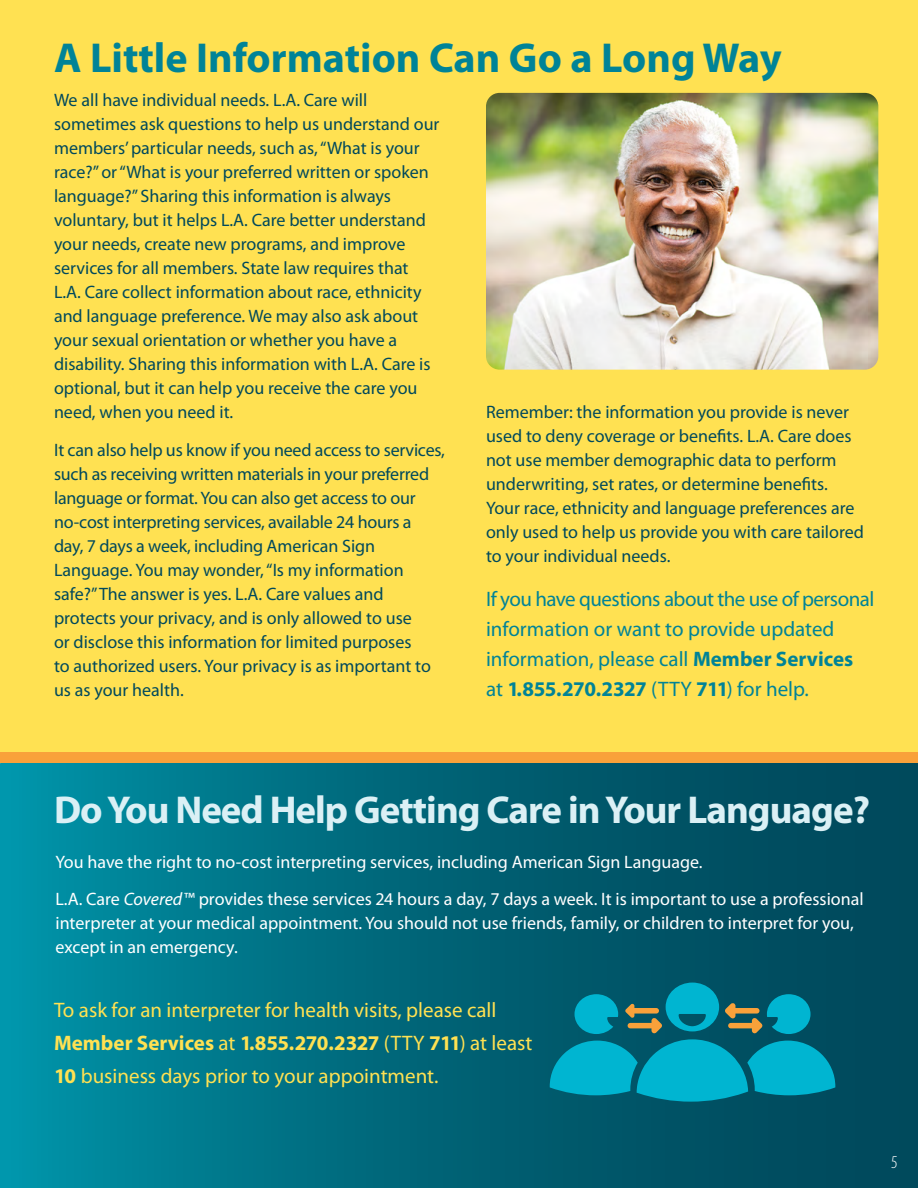
<style>
.page{position:relative;width:918px;height:1188px;background:#fff}
.page>*{position:absolute;margin:0;border:0;box-sizing:border-box;transform-origin:0 0}
.t1{font:700 42px "Myriad Pro";color:#008397}
.t2{font:700 39px "Myriad Pro";letter-spacing:-.025em;color:#dbf0f5}
.t3{font:21px/30px "Myriad Pro";letter-spacing:-.005em;color:#008397}
.t4{font:21px/33px "Myriad Pro";color:#ffe152}
.t5{font:18px/24px "Myriad Pro";color:#00495c}
.t6{font:18px/37.5px "Myriad Pro";color:#fff}
.t7{font:300 condensed 18px "Myriad Pro";color:#fff}
.s1{font-weight:700}
.s2{font-style:italic}
</style>
<div class="page">
<div style="left:0;top:744px;width:918px;height:444px;background:linear-gradient(to right,#008da1,#003f52)"></div>
<div style="left:0;top:0;width:918px;height:758px;background:#ffe152"></div>
<svg style="left:550px;top:983px;width:285px;height:119px"></svg>
<div style="left:0;top:752px;width:918px;height:11px;background:#f9a13a"></div>
<img style="left:486px;top:93px;width:392px;height:277px">
<h2 class="t1" style="left:54px;top:30px;width:729px">A Little Information Can Go a Long Way</h2>
<p class="t5" style="left:54px;top:88px;width:387px">We all have individual needs. L.A. Care will sometimes ask questions to help us understand our members’ particular needs, such as, “What is your race?” or “What is your preferred written or spoken language?” Sharing this information is always voluntary, but it helps L.A. Care better understand your needs, create new programs, and improve services for all members. State law requires that L.A. Care collect information about race, ethnicity and language preference. We may also ask about your sexual orientation or whether you have a disability. Sharing this information with L.A. Care is optional, but it can help you receive the care you need, when you need it.</p>
<p class="t5" style="left:54px;top:437px;width:392px">It can also help us know if you need access to services, such as receiving written materials in your preferred language or format. You can also get access to our no-cost interpreting services, available 24 hours a day, 7 days a week, including American Sign Language. You may wonder, “Is my information safe?” The answer is yes. L.A. Care values and protects your privacy, and is only allowed to use<br>or disclose this information for limited purposes<br>to authorized users. Your privacy is as important to us as your health.</p>
<p class="t5" style="left:486px;top:400px;width:379px">Remember: the information you provide is never used to deny coverage or benefits. L.A. Care does not use member demographic data to perform underwriting, set rates, or determine benefits.<br>Your race, ethnicity and language preferences are only used to help us provide you with care tailored to your individual needs.</p>
<p class="t3" style="left:486px;top:584px;width:390px">If you have questions about the use of personal information or want to provide updated information, please call <span class="s1">Member Services </span>at <span class="s1">1.855.270.2327</span> (TTY <span class="s1">711</span>) for help.</p>
<h2 class="t2" style="left:54px;top:785px;width:818px">Do You Need Help Getting Care in Your Language?</h2>
<p class="t6" style="left:55px;top:843px;width:810px">You have the right to no-cost interpreting services, including American Sign Language.<br>L.A. Care <span class="s2">Covered</span>™ provides these services 24 hours a day, 7 days a week. It is important to use a professional</p>
<p class="t6" style="left:55px;top:911px;width:800px;line-height:24px">interpreter at your medical appointment. You should not use friends, family, or children to interpret for you, except in an emergency.</p>
<p class="t4" style="left:54px;top:993px;width:480px">To ask for an interpreter for health visits, please call<br><span class="s1">Member Services</span> at <span class="s1">1.855.270.2327</span> (TTY <span class="s1">711</span>) at least<br><span class="s1">10</span> business days prior to your appointment.</p>
<p class="t7" style="left:891px;top:1152px;width:8px">5</p>
</div>
